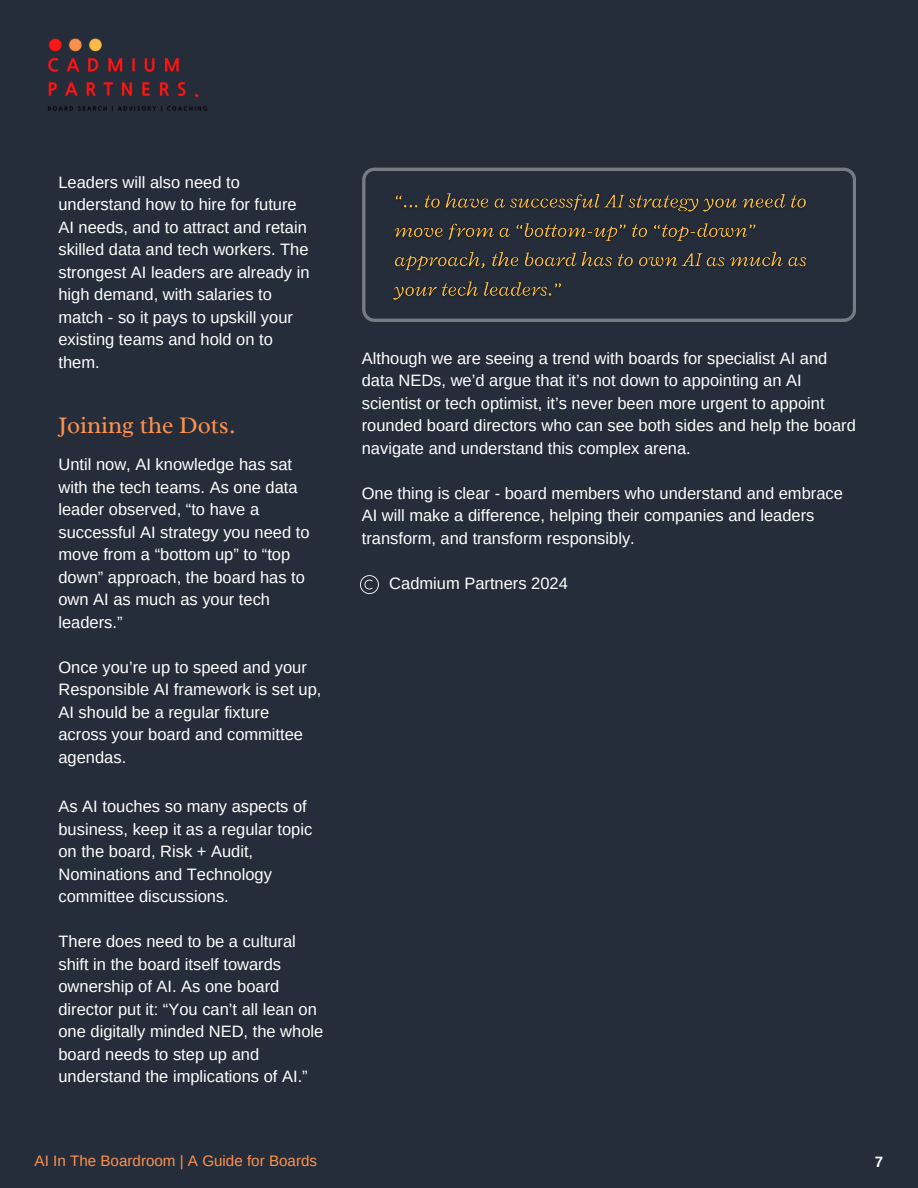
<style>
.page{position:relative;width:918px;height:1188px;background:#242d39}
.page>*{position:absolute;margin:0;border:0;box-sizing:border-box;transform-origin:0 0}
.t1{font:24.15px "Radley";color:#ff914d}
.t2{font:16.5px/22.5px "Arimo";color:#fff}
.t3{font:15.15px "Arimo";color:#ff914d}
.t4{font:700 15px "Arimo";color:#fff}
</style>
<div class="page">
<img style="left:47px;top:38px;width:160px;height:73px">
<svg style="left:360px;top:575px;width:19px;height:19px"></svg>
<svg style="left:362px;top:168px;width:494px;height:154px"></svg>
<img style="left:387px;top:187px;width:425px;height:120px">
<p class="t2" style="left:58px;top:171px;width:253px">Leaders will also need to understand how to hire for future<br>AI needs, and to attract and retain skilled data and tech workers. The strongest AI leaders are already in high demand, with salaries to match - so it pays to upskill your existing teams and hold on to them.</p>
<p class="t1" style="left:58px;top:410px;width:179px">Joining the Dots.</p>
<p class="t2" style="left:58px;top:453px;width:253px">Until now, AI knowledge has sat with the tech teams. As one data leader observed, “to have a successful AI strategy you need to move from a “bottom up” to “top down” approach, the board has to own AI as much as your tech leaders.”</p>
<p class="t2" style="left:58px;top:656px;width:264px">Once you’re up to speed and your<br>Responsible AI framework is set up,<br>AI should be a regular fixture across your board and committee agendas.</p>
<p class="t2" style="left:58px;top:795px;width:255px">As AI touches so many aspects of business, keep it as a regular topic on the board, Risk + Audit,<br>Nominations and Technology committee discussions.</p>
<p class="t2" style="left:58px;top:930px;width:266px">There does need to be a cultural shift in the board itself towards ownership of AI. As one board director put it: “You can’t all lean on one digitally minded NED, the whole board needs to step up and understand the implications of AI.”</p>
<p class="t2" style="left:362px;top:347px;width:496px">Although we are seeing a trend with boards for specialist AI and data NEDs, we’d argue that it’s not down to appointing an AI scientist or tech optimist, it’s never been more urgent to appoint rounded board directors who can see both sides and help the board navigate and understand this complex arena.</p>
<p class="t2" style="left:362px;top:482px;width:483px">One thing is clear - board members who understand and embrace<br>AI will make a difference, helping their companies and leaders transform, and transform responsibly.</p>
<p class="t2" style="left:389px;top:572px;width:180px">Cadmium Partners 2024</p>
<p class="t3" style="left:35px;top:1153px;width:284px">AI In The Boardroom | A Guide for Boards</p>
<p class="t4" style="left:875px;top:1154px;width:10px">7</p>
</div>
